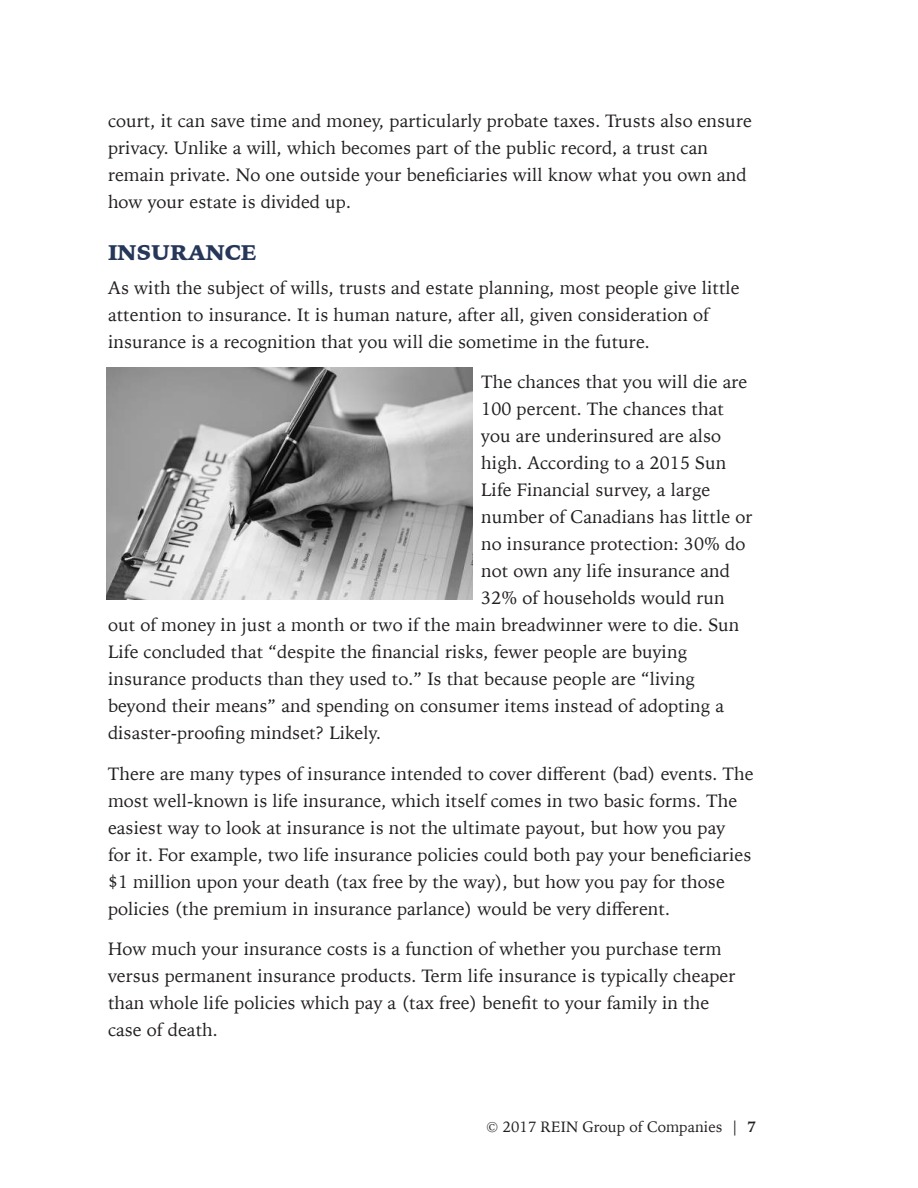
<style>
.page{position:relative;width:918px;height:1188px;background:#fff}
.page>*{position:absolute;margin:0;border:0;box-sizing:border-box;transform-origin:0 0}
.t1{font:900 21px "Iowan Old Style";color:#273759}
.t2{font:18px/27px "Iowan Old Style";letter-spacing:.005em;color:#231f20}
.t3{font:15px "Iowan Old Style";letter-spacing:.005em;color:#231f20}
.s1{font-weight:700}
</style>
<div class="page">
<img style="left:106px;top:368px;width:367px;height:232px">
<p class="t2" style="left:108px;top:106px;width:645px">court, it can save time and money, particularly probate taxes. Trusts also ensure privacy. Unlike a will, which becomes part of the public record, a trust can remain private. No one outside your beneficiaries will know what you own and how your estate is divided up.</p>
<p class="t1" style="left:108px;top:238px;width:150px">INSURANCE</p>
<p class="t2" style="left:108px;top:273px;width:633px">As with the subject of wills, trusts and estate planning, most people give little attention to insurance. It is human nature, after all, given consideration of insurance is a recognition that you will die sometime in the future.</p>
<p class="t2" style="left:481px;top:368px;width:268px">The chances that you will die are</p>
<p class="t2" style="left:481px;top:395px;width:244px">100 percent. The chances that</p>
<p class="t2" style="left:481px;top:422px;width:241px">you are underinsured are also</p>
<p class="t2" style="left:481px;top:449px;width:247px">high. According to a 2015 Sun</p>
<p class="t2" style="left:481px;top:476px;width:230px">Life Financial survey, a large</p>
<p class="t2" style="left:481px;top:503px;width:273px">number of Canadians has little or</p>
<p class="t2" style="left:481px;top:530px;width:266px">no insurance protection: 30% do</p>
<p class="t2" style="left:481px;top:557px;width:250px">not own any life insurance and</p>
<p class="t2" style="left:481px;top:584px;width:245px">32% of households would run</p>
<p class="t2" style="left:108px;top:611px;width:633px">out of money in just a month or two if the main breadwinner were to die. Sun</p>
<p class="t2" style="left:108px;top:638px;width:580px">Life concluded that “despite the financial risks, fewer people are buying</p>
<p class="t2" style="left:108px;top:665px;width:588px">insurance products than they used to.” Is that because people are “living</p>
<p class="t2" style="left:108px;top:692px;width:618px">beyond their means” and spending on consumer items instead of adopting a</p>
<p class="t2" style="left:108px;top:719px;width:275px">disaster-proofing mindset? Likely.</p>
<p class="t2" style="left:108px;top:759px;width:647px">There are many types of insurance intended to cover different (bad) events. The most well-known is life insurance, which itself comes in two basic forms. The easiest way to look at insurance is not the ultimate payout, but how you pay<br>for it. For example, two life insurance policies could both pay your beneficiaries $1 million upon your death (tax free by the way), but how you pay for those policies (the premium in insurance parlance) would be very different.</p>
<p class="t2" style="left:108px;top:935px;width:629px">How much your insurance costs is a function of whether you purchase term versus permanent insurance products. Term life insurance is typically cheaper than whole life policies which pay a (tax free) benefit to your family in the case of death.</p>
<p class="t3" style="left:486px;top:1114px;width:271px">© 2017 REIN Group of Companies | <span class="s1">7</span></p>
</div>
